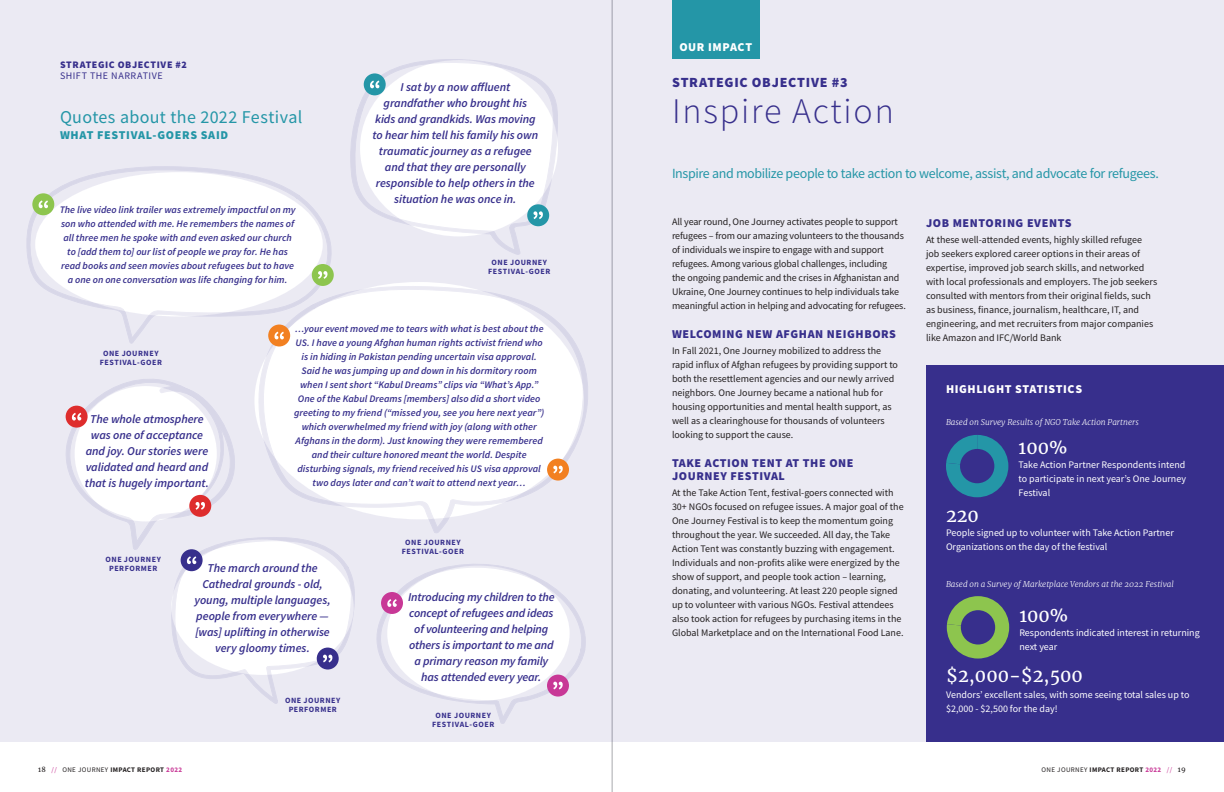
<style>
.page{position:relative;width:1224px;height:792px;background:#fff}
.page>*{position:absolute;margin:0;border:0;box-sizing:border-box;transform-origin:0 0}
.Section_Header{font:300 36px "Source Sans Pro";letter-spacing:.05em;color:#372f8c}
.Intro_Paragraph{font:18px "Source Sans Pro";letter-spacing:.02em;color:#2496a7}
.Paragraph_Style{font:18px "Merriweather";color:#fff}
.Intro_Paragraph-2{font:14px "Source Sans Pro";letter-spacing:-.025em;color:#2496a7}
.Subhead{font:900 14px "Source Sans Pro";letter-spacing:.05em;color:#372f8c}
.Paragraph_Style-2{font:italic 600 12px/16px "Source Sans Pro";letter-spacing:-.005em;color:#372f8c;text-align:center}
.Subhead-2{font:900 12px/13px "Source Sans Pro";letter-spacing:.05em;color:#372f8c}
.Subhead-3{font:900 12px "Source Sans Pro";letter-spacing:.05em;color:#fff}
.Subhead-4{font:900 12px "Source Sans Pro";letter-spacing:.055em;color:#2496a7}
.Paragraph_Style-3{font:10px/14px "Source Sans Pro";color:#231f20}
.Paragraph_Style-4{font:italic 600 10px/14px "Source Sans Pro";letter-spacing:.005em;color:#372f8c;text-align:center}
.Paragraph_Style-5{font:10px/14px "Source Sans Pro";color:#fff}
.Subhead-5{font:900 10px "Source Sans Pro";letter-spacing:.06em;color:#372f8c}
.Subhead-6{font:10px "Source Sans Pro";letter-spacing:.055em;color:#372f8c}
.Subhead-7{font:700 8px/9px "Source Sans Pro";letter-spacing:.065em;color:#372f8c;text-align:center}
.Paragraph_Style-6{font:italic 300 8px "Merriweather";color:#fff}
.t1{font:700 7px "Source Sans Pro";letter-spacing:.05em;color:#231f20}
.s1{font-family:"Merriweather";font-weight:400}
.s2{font-weight:400;color:#c83896}
.s3{font-weight:400}
.s4{color:#c83896}
</style>
<div class="page">
<hr style="left:612px;top:0;width:1px;height:792px;background:#a8a9ad">
<div style="left:0;top:0;width:1224px;height:742px;background:#ebeaf3"></div>
<div style="left:672px;top:0;width:88px;height:59px;background:#2496a7"></div>
<div style="left:926px;top:365px;width:298px;height:377px;background:#372f8c"></div>
<svg style="left:946px;top:435px;width:62px;height:62px"></svg>
<div style="left:960px;top:449px;width:34px;height:34px;background:#372f8c;border-radius:50%"></div>
<svg style="left:947px;top:596px;width:62px;height:63px"></svg>
<div style="left:961px;top:610px;width:34px;height:35px;background:#372f8c;border-radius:50%"></div>
<svg style="left:258px;top:285px;width:330px;height:248px"></svg>
<svg style="left:350px;top:59px;width:208px;height:196px"></svg>
<svg style="left:26px;top:166px;width:307px;height:178px"></svg>
<div style="left:32px;top:193px;width:22px;height:22px;background:#8dc54e;border-radius:50%"></div>
<svg style="left:39px;top:200px;width:9px;height:8px"></svg>
<div style="left:312px;top:264px;width:22px;height:22px;background:#8dc54e;border-radius:50%"></div>
<svg style="left:318px;top:271px;width:9px;height:8px"></svg>
<div style="left:268px;top:325px;width:22px;height:21px;background:#f28021;border-radius:50%"></div>
<svg style="left:274px;top:332px;width:10px;height:7px"></svg>
<div style="left:547px;top:459px;width:22px;height:22px;background:#f28021;border-radius:50%"></div>
<svg style="left:553px;top:466px;width:10px;height:7px"></svg>
<div style="left:364px;top:73px;width:22px;height:22px;background:#2496a7;border-radius:50%"></div>
<svg style="left:370px;top:81px;width:9px;height:7px"></svg>
<div style="left:527px;top:204px;width:22px;height:22px;background:#2496a7;border-radius:50%"></div>
<svg style="left:533px;top:211px;width:10px;height:8px"></svg>
<svg style="left:65px;top:378px;width:291px;height:326px"></svg>
<svg style="left:376px;top:564px;width:210px;height:160px"></svg>
<p class="Subhead-5" style="left:60px;top:57px;width:128px">STRATEGIC OBJECTIVE #2</p>
<p class="Subhead-6" style="left:60px;top:69px;width:104px">SHIFT THE NARRATIVE</p>
<p class="Intro_Paragraph" style="left:60px;top:106px;width:244px">Quotes about the 2022 Festival</p>
<p class="Subhead-4" style="left:60px;top:126px;width:170px">WHAT FESTIVAL-GOERS SAID</p>
<p class="Paragraph_Style-4" style="left:60px;top:203px;width:237px">The live video link trailer was extremely impactful on my son who attended with me. He remembers the names of all three men he spoke with and even asked our church to [add them to] our list of people we pray for. He has read books and seen movies about refugees but to have a one on one conversation was life changing for him.</p>
<p class="Paragraph_Style-2" style="left:373px;top:79px;width:167px">I sat by a now affluent grandfather who brought his kids and grandkids. Was moving to hear him tell his family his own traumatic journey as a refugee and that they are personally responsible to help others in the situation he was once in.</p>
<p class="Subhead-7" style="left:488px;top:258px;width:64px">ONE JOURNEY<br>FESTIVAL-GOER</p>
<p class="Subhead-7" style="left:100px;top:349px;width:64px">ONE JOURNEY<br>FESTIVAL-GOER</p>
<p class="Paragraph_Style-2" style="left:85px;top:411px;width:126px">The whole atmosphere was one of acceptance and joy. Our stories were validated and heard and that is hugely important.</p>
<p class="Paragraph_Style-4" style="left:294px;top:322px;width:252px">…your event moved me to tears with what is best about the US. I have a young Afghan human rights activist friend who is in hiding in Pakistan pending uncertain visa approval.<br>Said he was jumping up and down in his dormitory room when I sent short “Kabul Dreams” clips via “What’s App.” One of the Kabul Dreams [members] also did a short video greeting to my friend (“missed you, see you here next year”) which overwhelmed my friend with joy (along with other Afghans in the dorm). Just knowing they were remembered and their culture honored meant the world. Despite disturbing signals, my friend received his US visa approval two days later and can’t wait to attend next year…</p>
<p class="Subhead-7" style="left:402px;top:538px;width:64px">ONE JOURNEY<br>FESTIVAL-GOER</p>
<p class="Subhead-7" style="left:106px;top:555px;width:57px">ONE JOURNEY<br>PERFORMER</p>
<p class="Paragraph_Style-2" style="left:195px;top:560px;width:138px">The march around the<br>Cathedral grounds - old, young, multiple languages, people from everywhere — [was] uplifting in otherwise very gloomy times.</p>
<p class="Subhead-7" style="left:285px;top:695px;width:57px">ONE JOURNEY<br>PERFORMER</p>
<p class="Paragraph_Style-2" style="left:408px;top:589px;width:148px">Introducing my children to the concept of refugees and ideas of volunteering and helping others is important to me and a primary reason my family has attended every year.</p>
<p class="Subhead-7" style="left:432px;top:711px;width:64px">ONE JOURNEY<br>FESTIVAL-GOER</p>
<p class="Subhead-3" style="left:679px;top:39px;width:74px">OUR IMPACT</p>
<p class="Subhead" style="left:672px;top:73px;width:177px">STRATEGIC OBJECTIVE #3</p>
<p class="Section_Header" style="left:672px;top:89px;width:223px">Inspire Action</p>
<p class="Intro_Paragraph-2" style="left:672px;top:164px;width:488px">Inspire and mobilize people to take action to welcome, assist, and advocate for refugees.</p>
<p class="Paragraph_Style-3" style="left:672px;top:215px;width:235px">All year round, One Journey activates people to support refugees – from our amazing volunteers to the thousands of individuals we inspire to engage with and support refugees. Among various global challenges, including<br>the ongoing pandemic and the crises in Afghanistan and Ukraine, One Journey continues to help individuals take meaningful action in helping and advocating for refugees.</p>
<p class="Subhead-2" style="left:672px;top:327px;width:226px">WELCOMING NEW AFGHAN NEIGHBORS</p>
<p class="Paragraph_Style-3" style="left:672px;top:344px;width:228px">In Fall 2021, One Journey mobilized to address the rapid influx of Afghan refugees by providing support to both the resettlement agencies and our newly arrived neighbors. One Journey became a national hub for housing opportunities and mental health support, as well as a clearinghouse for thousands of volunteers looking to support the cause.</p>
<p class="Subhead-2" style="left:672px;top:456px;width:183px">TAKE ACTION TENT AT THE ONE<br>JOURNEY FESTIVAL</p>
<p class="Paragraph_Style-3" style="left:672px;top:486px;width:233px">At the Take Action Tent, festival-goers connected with 30+ NGOs focused on refugee issues. A major goal of the One Journey Festival is to keep the momentum going throughout the year. We succeeded. All day, the Take Action Tent was constantly buzzing with engagement.<br>Individuals and non-profits alike were energized by the show of support, and people took action – learning, donating, and volunteering. At least 220 people signed up to volunteer with various NGOs. Festival attendees also took action for refugees by purchasing items in the Global Marketplace and on the International Food Lane.</p>
<p class="Subhead-2" style="left:926px;top:216px;width:147px">JOB MENTORING EVENTS</p>
<p class="Paragraph_Style-3" style="left:926px;top:232px;width:233px">At these well-attended events, highly skilled refugee job seekers explored career options in their areas of expertise, improved job search skills, and networked with local professionals and employers. The job seekers consulted with mentors from their original fields, such as business, finance, journalism, healthcare, IT, and engineering, and met recruiters from major companies like Amazon and IFC/World Bank</p>
<p class="Subhead-3" style="left:946px;top:381px;width:138px">HIGHLIGHT STATISTICS</p>
<p class="Paragraph_Style-6" style="left:946px;top:417px;width:194px">Based on Survey Results of NGO Take Action Partners</p>
<p class="Paragraph_Style" style="left:946px;top:504px;width:34px">220</p>
<p class="Paragraph_Style" style="left:1019px;top:436px;width:50px">100%</p>
<p class="Paragraph_Style-5" style="left:1019px;top:458px;width:169px;text-align:justify">Take Action Partner Respondents intend to participate in next year’s One Journey Festival</p>
<p class="Paragraph_Style-5" style="left:946px;top:526px;width:229px">People signed up to volunteer with Take Action Partner<br>Organizations on the day of the festival</p>
<p class="Paragraph_Style-6" style="left:946px;top:579px;width:229px">Based on a Survey of Marketplace Vendors at the 2022 Festival</p>
<p class="Paragraph_Style" style="left:1019px;top:605px;width:50px">100%</p>
<p class="Paragraph_Style-5" style="left:1019px;top:626px;width:182px">Respondents indicated interest in returning next year</p>
<p class="Paragraph_Style" style="left:946px;top:664px;width:138px">$2,000-$2,500</p>
<p class="Paragraph_Style-5" style="left:946px;top:687px;width:245px">Vendors’ excellent sales, with some seeing total sales up to $2,000 - $2,500 for the day!</p>
<p class="t1" style="left:38px;top:765px;width:145px"><span class="s1">18</span> <span class="s2">//</span> <span class="s3">ONE JOURNEY</span> IMPACT REPORT <span class="s4">2022</span></p>
<p class="t1" style="left:1042px;top:765px;width:146px"><span class="s3">ONE JOURNEY</span> IMPACT REPORT <span class="s4">2022</span> <span class="s2">//</span> <span class="s1">19</span></p>
</div>
